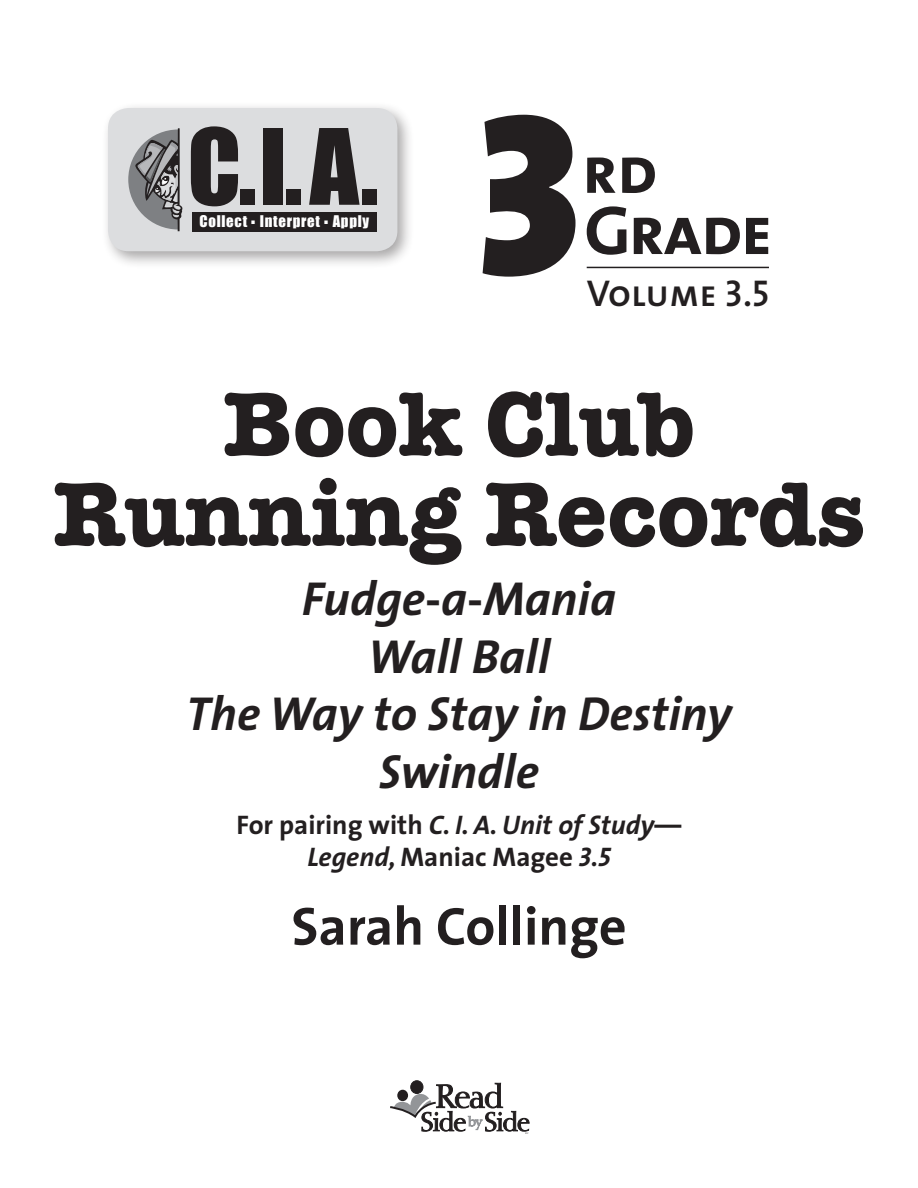
<style>
.page{position:relative;width:918px;height:1188px;background:#fff}
.page>*{position:absolute;margin:0;border:0;box-sizing:border-box;transform-origin:0 0}
.t1{font:231.6px "The Sans Black Caps";color:#231f20}
.t2{font:97.05px "Impact";color:#231f20}
.t3{font:700 93.75px/90px "American Typewriter";color:#231f20;text-align:center}
.t4{font:69.45px "The Sans Bold Caps";letter-spacing:-.025em;color:#231f20}
.t5{font:67.5px "The Sans Bold Caps";color:#231f20}
.t6{font:700 54px "The Sans";color:#231f20}
.t7{font:italic 700 48px/57.6px "The Sans";color:#231f20;text-align:center}
.t8{font:37.5px "The Sans Semi Bold Caps";color:#231f20}
.t9{font:700 27px/32.4px "The Sans";color:#231f20;text-align:center}
.t10{font:14.85px "Impact";letter-spacing:.05em;color:#fff}
.s1{font-style:italic}
.s2{font-family:"The Sans Bold Caps";font-weight:400;font-style:italic}
</style>
<div class="page">
<div style="left:101px;top:101px;width:314px;height:168px;background:#231f20;opacity:.4"></div>
<div style="left:108px;top:108px;width:289px;height:143px;background:#dcdddf;border-radius:21px"></div>
<div style="left:192px;top:212px;width:185px;height:19px;background:#231f20"></div>
<svg style="left:128px;top:128px;width:55px;height:103px"></svg>
<div style="left:411px;top:1081px;width:12px;height:13px;border:1px solid #231f20;border-radius:50%"></div>
<svg style="left:390px;top:1083px;width:139px;height:51px"></svg>
<hr style="left:587px;top:267px;width:182px;height:1px;background:#231f20">
<h2 class="t2" style="left:187px;top:107px;width:192px">C. I. A.</h2>
<p class="t10" style="left:200px;top:212px;width:171px">Collect <sup>.</sup> Interpret <sup>.</sup> Apply</p>
<h1 class="t1" style="left:477px;top:-1px;width:103px">3</h1>
<h3 class="t5" style="left:582px;top:114px;width:77px">rd</h3>
<h3 class="t4" style="left:584px;top:172px;width:190px">Grade</h3>
<h3 class="t8" style="left:587px;top:262px;width:184px">Volume 3.5</h3>
<h3 class="t3" style="left:53px;top:375px;width:814px">Book Club<br>Running Records</h3>
<h3 class="t7" style="left:186px;top:569px;width:547px">Fudge-a-Mania<br>Wall Ball<br>The Way to Stay in Destiny<br>Swindle</h3>
<p class="t9" style="left:237px;top:808px;width:446px">For pairing with <span class="s1">C. I. A. Unit of Study—<br>Legend,</span> Maniac Magee <span class="s2">3.5</span></p>
<h3 class="t6" style="left:291px;top:881px;width:337px">Sarah Collinge</h3>
</div>
